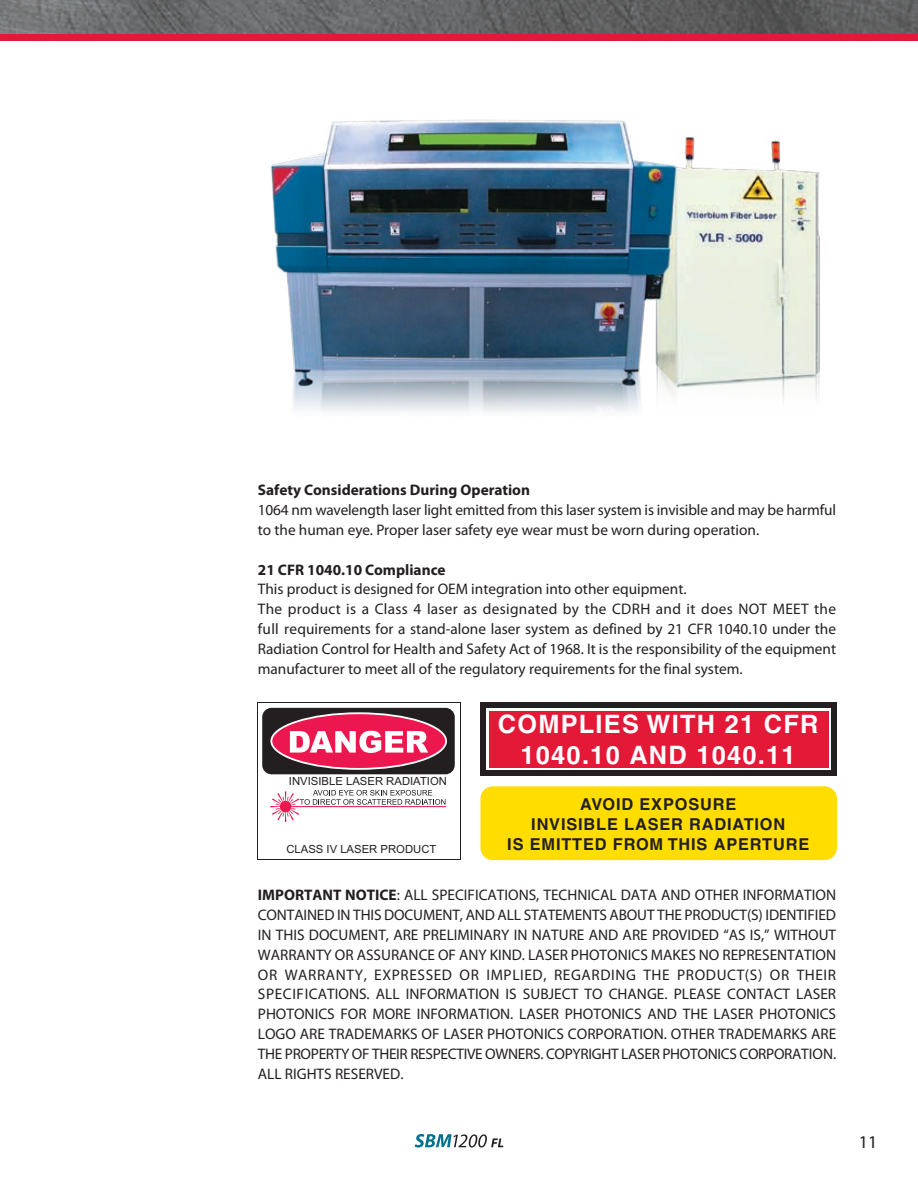
<style>
.page{position:relative;width:918px;height:1188px;background:#fff}
.page>*{position:absolute;margin:0;border:0;box-sizing:border-box;transform-origin:0 0}
.t1{font:700 25.35px/30.5px "Helvetica";letter-spacing:.05em;color:#fff;text-align:center}
.t2{font:18px "Myriad Pro";color:#231f20}
.t3{font:700 16.35px/19.6px "Helvetica";letter-spacing:.05em;color:#231f20;text-align:center}
.t4{font:15.3px/20px "Myriad Pro";color:#231f20}
.t5{font:700 15.3px "Myriad Pro";color:#231f20}
.t6{font:11.25px "Arial";color:#231f20}
.s1{font-weight:700}
</style>
<div class="page">
<img style="left:0;top:0;width:918px;height:34px">
<div style="left:0;top:34px;width:918px;height:6px;background:#e41837"></div>
<svg style="left:415px;top:1134px;width:88px;height:14px"></svg>
<div style="left:480px;top:786px;width:357px;height:74px;background:#fd0;border-radius:12px"></div>
<div style="left:480px;top:702px;width:357px;height:74px;background:#231f20"></div>
<div style="left:487px;top:709px;width:344px;height:61px;background:#fff"></div>
<div style="left:489px;top:711px;width:339px;height:57px;background:#e41837"></div>
<svg style="left:257px;top:702px;width:203px;height:158px"></svg>
<div style="left:258px;top:703px;width:201px;height:156px;background:#fff"></div>
<div style="left:262px;top:708px;width:193px;height:66px;background:#231f20;border-radius:9px"></div>
<svg style="left:270px;top:712px;width:177px;height:58px"></svg>
<svg style="left:272px;top:714px;width:173px;height:54px"></svg>
<svg style="left:270px;top:790px;width:176px;height:32px"></svg>
<img style="left:271px;top:119px;width:549px;height:293px">
<p class="t5" style="left:258px;top:480px;width:274px">safety Considerations During Operation</p>
<p class="t4" style="left:258px;top:499px;width:580px">1064 nm wavelength laser light emitted from this laser system is invisible and may be harmful to the human eye. Proper laser safety eye wear must be worn during operation.</p>
<p class="t5" style="left:258px;top:559px;width:189px">21 CFR 1040.10 Compliance</p>
<p class="t4" style="left:258px;top:579px;width:580px">This product is designed for OEM integration into other equipment.<br>The product is a Class 4 laser as designated by the CDRH and it does NOT MEET the full requirements for a stand-alone laser system as defined by 21 CFR 1040.10 under the Radiation Control for Health and Safety Act of 1968. It is the responsibility of the equipment manufacturer to meet all of the regulatory requirements for the final system.</p>
<p class="t6" style="left:289px;top:774px;width:160px">INVISIBLE LASER RADIATION</p>
<p class="t6" style="left:286px;top:842px;width:152px">CLASS IV LASER PRODUCT</p>
<h1 class="t1" style="left:498px;top:709px;width:322px">COMPLIES WITH 21 CFR<br>1040.10 AND 1040.11</h1>
<p class="t3" style="left:507px;top:794px;width:304px">AVOID EXPOSURE<br>INVISIBLE LASER RADIATION<br>IS EMITTED FROM THIS APERTURE</p>
<p class="t4" style="left:258px;top:885px;width:580px;text-align:justify"><span class="s1">ImPORTaNT NOTICE</span>: ALL SPECIFICATIONS, TECHNICAL DATA AND OTHER INFORMATION CONTAINED IN THIS DOCUMENT, AND ALL STATEMENTS ABOUT THE PRODUCT(S) IDENTIFIED IN THIS DOCUMENT, ARE PRELIMINARY IN NATURE AND ARE PROVIDED “AS IS,” WITHOUT WARRANTY OR ASSURANCE OF ANY KIND. LASER PHOTONICS MAKES NO REPRESENTATION OR WARRANTY, EXPRESSED OR IMPLIED, REGARDING THE PRODUCT(S) OR THEIR SPECIFICATIONS. ALL INFORMATION IS SUBJECT TO CHANGE. PLEASE CONTACT LASER PHOTONICS FOR MORE INFORMATION. LASER PHOTONICS AND THE LASER PHOTONICS LOGO ARE TRADEMARKS OF LASER PHOTONICS CORPORATION. OTHER TRADEMARKS ARE THE PROPERTY OF THEIR RESPECTIVE OWNERS. COPYRIGHT LASER PHOTONICS CORPORATION.<br>ALL RIGHTS RESERVED.</p>
<p class="t2" style="left:859px;top:1130px;width:20px">11</p>
</div>
